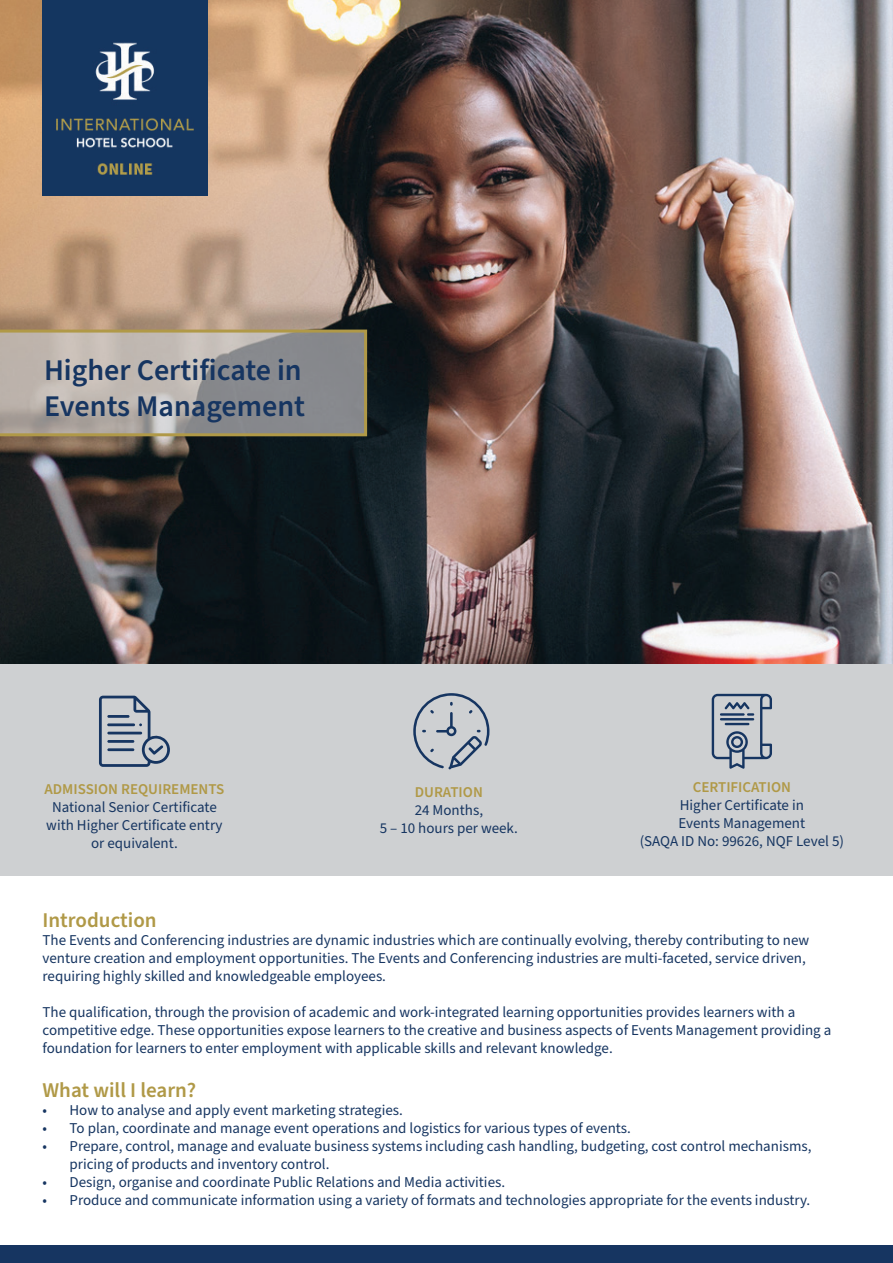
<style>
.page{position:relative;width:893px;height:1263px;background:#fff}
.page>*{position:absolute;margin:0;border:0;box-sizing:border-box;transform-origin:0 0}
.t1{font:600 30px/36px "Source Sans Pro";color:#163561}
.t2{font:600 21px "Source Sans Pro";color:#b09947}
.t3{font:15px/18px "Source Sans Pro";color:#163561;text-align:center}
.t4{font:600 15px "Source Sans Pro";color:#b09947}
</style>
<div class="page">
<img style="left:0;top:0;width:893px;height:664px">
<div style="left:43px;top:0;width:165px;height:196px;background:#143660"></div>
<img style="left:56px;top:42px;width:138px;height:133px">
<div style="left:0;top:664px;width:893px;height:211px;background:#ced0d2"></div>
<svg style="left:0;top:330px;width:367px;height:106px;background:#a7a29b"></svg>
<div style="left:0;top:1245px;width:893px;height:18px;background:#163561"></div>
<svg style="left:99px;top:696px;width:71px;height:71px"></svg>
<svg style="left:413px;top:693px;width:76px;height:76px"></svg>
<svg style="left:712px;top:694px;width:60px;height:75px"></svg>
<h1 class="t1" style="left:44px;top:353px;width:263px">Higher Certificate in<br>Events Management</h1>
<p class="t4" style="left:45px;top:779px;width:181px">ADMISSION REQUIREMENTS</p>
<p class="t3" style="left:46px;top:799px;width:178px">National Senior Certificate with Higher Certificate entry or equivalent.</p>
<p class="t4" style="left:415px;top:782px;width:69px">DURATION</p>
<p class="t3" style="left:380px;top:801px;width:140px">24 Months,<br>5 – 10 hours per week.</p>
<p class="t4" style="left:693px;top:777px;width:100px">CERTIFICATION</p>
<p class="t3" style="left:640px;top:797px;width:206px">Higher Certificate in<br>Events Management<br>(SAQA ID No: 99626, NQF Level 5)</p>
<h2 class="t2" style="left:43px;top:906px;width:116px">Introduction</h2>
<p class="t3" style="left:43px;top:932px;width:768px;text-align:left">The Events and Conferencing industries are dynamic industries which are continually evolving, thereby contributing to new venture creation and employment opportunities. The Events and Conferencing industries are multi-faceted, service driven, requiring highly skilled and knowledgeable employees.</p>
<p class="t3" style="left:43px;top:1004px;width:790px;text-align:left">The qualification, through the provision of academic and work-integrated learning opportunities provides learners with a competitive edge. These opportunities expose learners to the creative and business aspects of Events Management providing a foundation for learners to enter employment with applicable skills and relevant knowledge.</p>
<h2 class="t2" style="left:43px;top:1075px;width:155px">What will I learn?</h2>
<p class="t3" style="left:43px;top:1101px;width:362px">• How to analyse and apply event marketing strategies.</p>
<p class="t3" style="left:43px;top:1119px;width:590px">• To plan, coordinate and manage event operations and logistics for various types of events.</p>
<p class="t3" style="left:70px;top:1137px;width:743px;text-align:left;text-indent:-27px">• Prepare, control, manage and evaluate business systems including cash handling, budgeting, cost control mechanisms, pricing of products and inventory control.</p>
<p class="t3" style="left:43px;top:1173px;width:464px">• Design, organise and coordinate Public Relations and Media activities.</p>
<p class="t3" style="left:43px;top:1191px;width:769px">• Produce and communicate information using a variety of formats and technologies appropriate for the events industry.</p>
</div>
